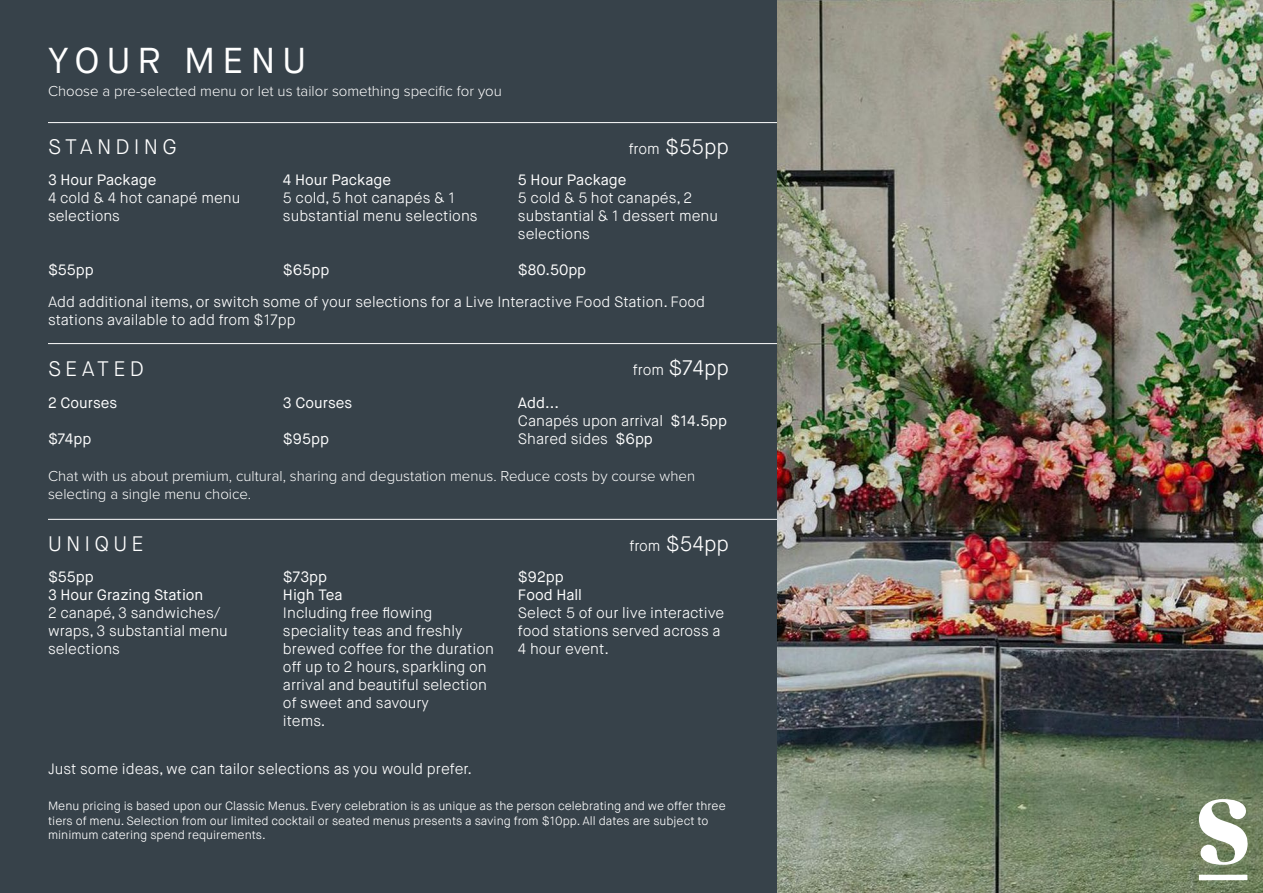
<style>
.page{position:relative;width:1263px;height:893px;background:#fff}
.page>*{position:absolute;margin:0;border:0;box-sizing:border-box;transform-origin:0 0}
.t1{font:36px "Maison Neue";letter-spacing:.2em;color:#fff}
.t2{font:300 21px "Maison Neue";letter-spacing:.2em;color:#fff}
.t3{font:300 15px/18px "Maison Neue";color:#fff}
.t4{font:300 15px/18px "Proxima Nova";color:#fff}
.t5{font:15px/18px "Maison Neue";color:#fff}
.t6{font:300 12px/14.4px "Maison Neue";color:#fff}
.s1{font-size:15px}
.s2{font-weight:400}
</style>
<div class="page">
<div style="left:0;top:0;width:777px;height:893px;background:#37424a"></div>
<img style="left:777px;top:0;width:486px;height:893px">
<svg style="left:1199px;top:799px;width:49px;height:81px"></svg>
<hr style="left:48px;top:122px;width:729px;height:1px;background:#fff">
<hr style="left:48px;top:519px;width:729px;height:1px;background:#fff">
<hr style="left:48px;top:343px;width:729px;height:1px;background:#fff">
<h1 class="t1" style="left:48px;top:38px;width:260px">YOUR MENU</h1>
<p class="t4" style="left:48px;top:81px;width:455px">Choose a pre-selected menu or let us tailor something specific for you</p>
<h2 class="t2" style="left:48px;top:134px;width:130px">STANDING</h2>
<h2 class="t2" style="left:629px;top:134px;width:102px"><span class="s1">from</span> $55pp</h2>
<p class="t5" style="left:48px;top:171px;width:110px">3 Hour Package</p>
<p class="t3" style="left:48px;top:189px;width:194px">4 cold &amp; 4 hot canapé menu selections</p>
<p class="t5" style="left:48px;top:261px;width:47px">$55pp</p>
<p class="t5" style="left:283px;top:171px;width:110px">4 Hour Package</p>
<p class="t3" style="left:283px;top:189px;width:196px">5 cold, 5 hot canapés &amp; 1 substantial menu selections</p>
<p class="t5" style="left:283px;top:261px;width:48px">$65pp</p>
<p class="t5" style="left:518px;top:171px;width:110px">5 Hour Package</p>
<p class="t3" style="left:518px;top:189px;width:202px">5 cold &amp; 5 hot canapés, 2 substantial &amp; 1 dessert menu selections</p>
<p class="t5" style="left:518px;top:261px;width:70px">$80.50pp</p>
<p class="t3" style="left:48px;top:293px;width:659px">Add additional items, or switch some of your selections for a Live Interactive Food Station. Food stations available to add from $17pp</p>
<h2 class="t2" style="left:48px;top:356px;width:98px">SEATED</h2>
<h2 class="t2" style="left:633px;top:355px;width:98px"><span class="s1">from</span> $74pp</h2>
<p class="t5" style="left:48px;top:394px;width:71px">2 Courses</p>
<p class="t5" style="left:48px;top:430px;width:45px">$74pp</p>
<p class="t5" style="left:283px;top:394px;width:71px">3 Courses</p>
<p class="t5" style="left:283px;top:430px;width:48px">$95pp</p>
<p class="t3" style="left:518px;top:394px;width:211px"><span class="s2">Add...<br></span>Canapés upon arrival <span class="s2">$14.5pp<br></span>Shared sides <span class="s2">$6pp</span></p>
<p class="t4" style="left:48px;top:466px;width:649px">Chat with us about premium, cultural, sharing and degustation menus. Reduce costs by course when selecting a single menu choice.</p>
<h2 class="t2" style="left:48px;top:531px;width:97px">UNIQUE</h2>
<h2 class="t2" style="left:629px;top:531px;width:101px"><span class="s1">from</span> $54pp</h2>
<p class="t5" style="left:48px;top:568px;width:157px">$55pp<br>3 Hour Grazing Station</p>
<p class="t3" style="left:48px;top:604px;width:181px">2 canapé, 3 sandwiches/ wraps, 3 substantial menu selections</p>
<p class="t5" style="left:283px;top:568px;width:61px">$73pp<br>High Tea</p>
<p class="t3" style="left:283px;top:604px;width:212px">Including free flowing speciality teas and freshly brewed coffee for the duration off up to 2 hours, sparkling on arrival and beautiful selection of sweet and savoury<br>items.</p>
<p class="t3" style="left:48px;top:760px;width:426px">Just some ideas, we can tailor selections as you would prefer.</p>
<p class="t5" style="left:518px;top:568px;width:66px">$92pp<br>Food Hall</p>
<p class="t3" style="left:518px;top:604px;width:208px">Select 5 of our live interactive food stations served across a<br>4 hour event.</p>
<p class="t6" style="left:48px;top:799px;width:679px">Menu pricing is based upon our Classic Menus. Every celebration is as unique as the person celebrating and we offer three tiers of menu. Selection from our limited cocktail or seated menus presents a saving from $10pp. All dates are subject to minimum catering spend requirements.</p>
</div>
